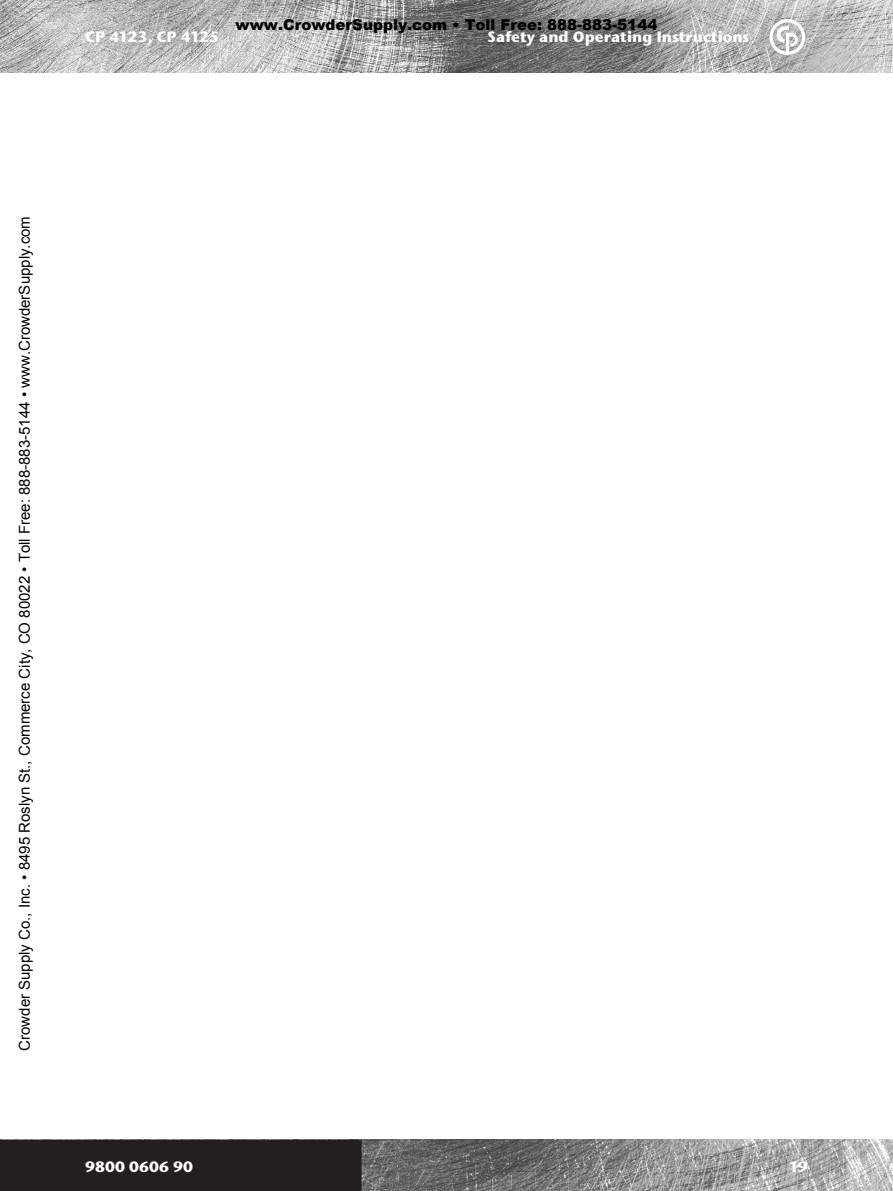
<style>
.page{position:relative;width:893px;height:1191px;background:#fff}
.page>*{position:absolute;margin:0;border:0;box-sizing:border-box;transform-origin:0 0}
.t1{font:15px "Arial";color:#000}
.t2{font:900 15px "Arial";color:#000}
.t3{font:700 15px "Stone Sans ITC";color:#fff}
.t4{font:700 15px "Stone Sans ITC";letter-spacing:-.025em;color:#fff}
</style>
<div class="page">
<img style="left:0;top:0;width:893px;height:72px">
<img style="left:361px;top:1140px;width:532px;height:51px">
<svg style="left:769px;top:19px;width:36px;height:36px"></svg>
<div style="left:0;top:1140px;width:361px;height:51px;background:#231f20"></div>
<p class="t2" style="left:236px;top:13px;width:423px">www.CrowderSupply.com • Toll Free: 888-883-5144</p>
<p class="t4" style="left:85px;top:27px;width:136px">CP 4123, CP 4125</p>
<p class="t3" style="left:488px;top:27px;width:263px">Safety and Operating I nstructions</p>
<p class="t1" style="left:15px;top:1050px;width:836px;rotate:-90deg">Crowder Supply Co., Inc. • 8495 Roslyn St., Commerce City, CO 80022 • Toll Free: 888-883-5144 • www.CrowderSupply.com</p>
<p class="t3" style="left:85px;top:1157px;width:110px">9800 0606 90</p>
<p class="t3" style="left:789px;top:1157px;width:21px">19</p>
</div>
